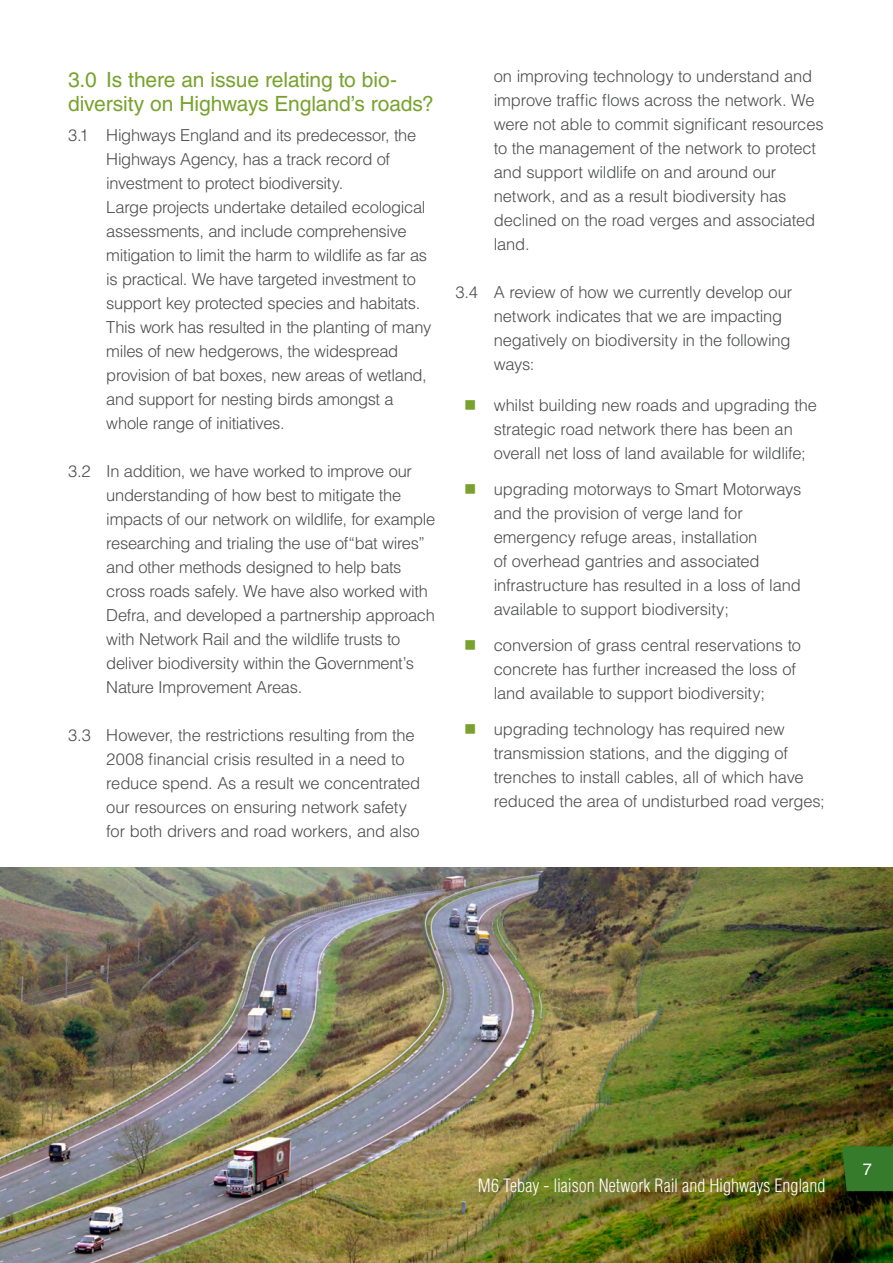
<style>
.page{position:relative;width:893px;height:1263px;background:#fff}
.page>*{position:absolute;margin:0;border:0;box-sizing:border-box;transform-origin:0 0}
.B_Head{font:21px/24px "Helvetica LT Std";letter-spacing:-.005em;color:#78a22d}
.t1{font:300 condensed 18px "Helvetica LT Std";color:#fff}
.Body_text{font:300 16.5px/24px "Helvetica LT Std";letter-spacing:-.015em;color:#4b4c4d}
.t2{font:16.5px "Helvetica LT Std";color:#fff}
</style>
<div class="page">
<img style="left:0;top:867px;width:893px;height:396px">
<svg style="left:842px;top:1146px;width:51px;height:45px;background:#357728"></svg>
<p class="B_Head" style="left:68px;top:68px;width:367px">3.0 Is there an issue relating to bio&shy;diversity on Highways England’s roads?</p>
<p class="Body_text" style="left:106px;top:123px;width:326px;text-indent:-38px">3.1 Highways England and its predecessor, the Highways Agency, has a track record of investment to protect biodiversity.<br>Large projects undertake detailed ecological assessments, and include comprehensive mitigation to limit the harm to wildlife as far as is practical. We have targeted investment to support key protected species and habitats.<br>This work has resulted in the planting of many miles of new hedgerows, the widespread provision of bat boxes, new areas of wetland, and support for nesting birds amongst a whole range of initiatives.</p>
<p class="Body_text" style="left:106px;top:459px;width:331px;text-indent:-38px">3.2 In addition, we have worked to improve our understanding of how best to mitigate the impacts of our network on wildlife, for example researching and trialing the use of“bat wires” and other methods designed to help bats cross roads safely. We have also worked with Defra, and developed a partnership approach with Network Rail and the wildlife trusts to deliver biodiversity within the Government’s Nature Improvement Areas.</p>
<p class="Body_text" style="left:106px;top:723px;width:316px;text-indent:-38px">3.3 However, the restrictions resulting from the 2008 financial crisis resulted in a need to reduce spend. As a result we concentrated our resources on ensuring network safety for both drivers and road workers, and also</p>
<p class="Body_text" style="left:494px;top:64px;width:331px">on improving technology to understand and improve traffic flows across the network. We were not able to commit significant resources to the management of the network to protect and support wildlife on and around our network, and as a result biodiversity has declined on the road verges and associated land.</p>
<p class="Body_text" style="left:494px;top:280px;width:300px;text-indent:-38px">3.4 A review of how we currently develop our network indicates that we are impacting negatively on biodiversity in the following ways:</p>
<p class="Body_text" style="left:494px;top:393px;width:325px">whilst building new roads and upgrading the strategic road network there has been an overall net loss of land available for wildlife;</p>
<p class="Body_text" style="left:494px;top:477px;width:309px">upgrading motorways to Smart Motorways and the provision of verge land for emergency refuge areas, installation<br>of overhead gantries and associated infrastructure has resulted in a loss of land available to support biodiversity;</p>
<p class="Body_text" style="left:494px;top:633px;width:309px">conversion of grass central reservations to concrete has further increased the loss of land available to support biodiversity;</p>
<p class="Body_text" style="left:494px;top:717px;width:333px">upgrading technology has required new transmission stations, and the digging of trenches to install cables, all of which have reduced the area of undisturbed road verges;</p>
<p class="t1" style="left:478px;top:1174px;width:349px">M6 Tebay - liaison Network Rail and Highways England</p>
<p class="t2" style="left:863px;top:1159px;width:11px">7</p>
</div>
